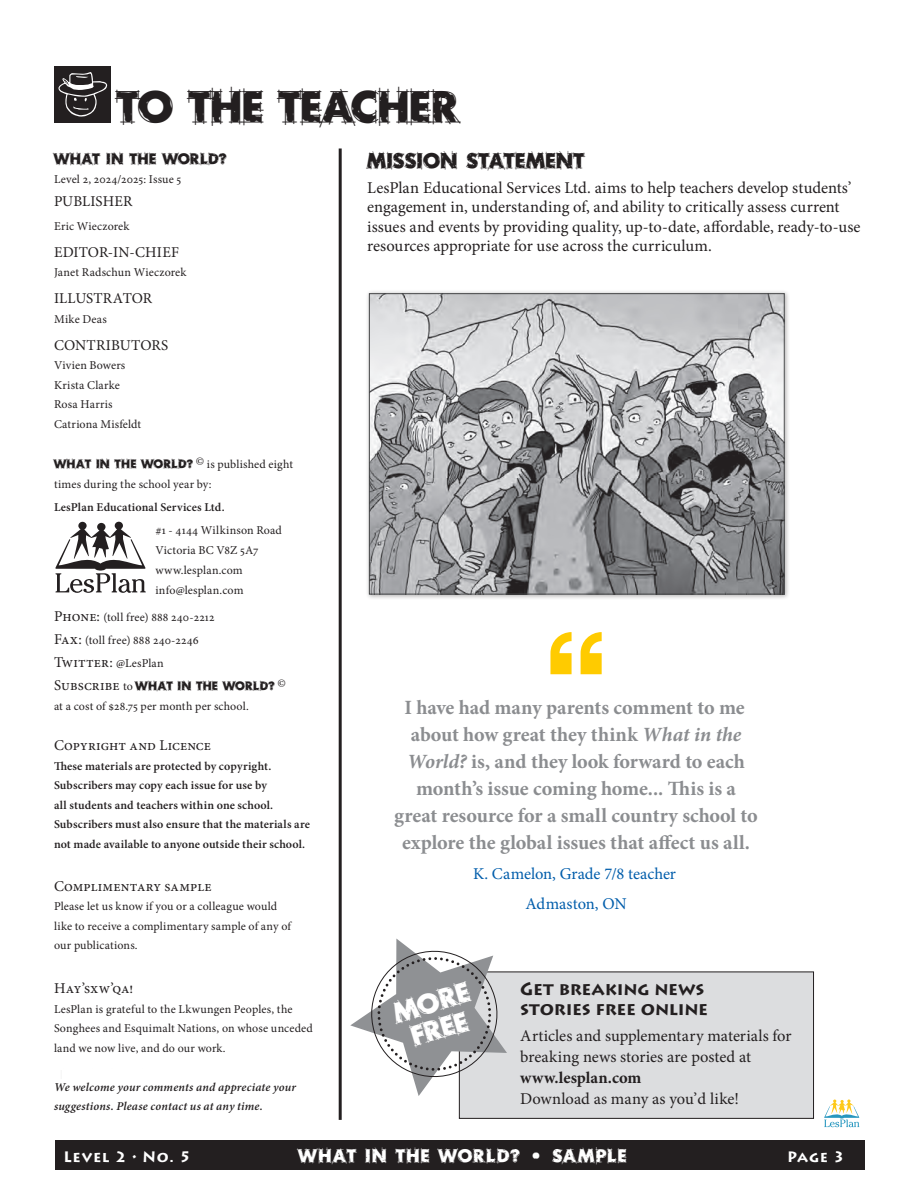
<style>
.page{position:relative;width:918px;height:1188px;background:#fff}
.page>*{position:absolute;margin:0;border:0;box-sizing:border-box;transform-origin:0 0}
.Headline{font:43.5px "Rough Draft";letter-spacing:-.015em;color:#231f20}
.t1{font:27.45px/27.5px "Rough Draft";color:#fff;text-align:center}
.subhead{font:21px "Rough Draft";letter-spacing:.01em;color:#231f20}
.t2{font:700 20.25px/27px "Minion Pro";letter-spacing:-.005em;color:#8b8d90;text-align:center}
.Subheader_article{font:700 18px/19.5px "Lithos Pro";letter-spacing:-.015em;color:#231f20}
.t3{font:18px "Rough Draft";letter-spacing:.06em;color:#fff}
.Text_basic{font:16.5px/21px "Minion Pro";letter-spacing:-.005em;color:#231f20}
.t4{font:16.5px/30px "Minion Pro";letter-spacing:-.005em;color:#015dab;text-align:center}
.subhead-sidebar{font:15px "Minion Pro";letter-spacing:.01em;color:#231f20}
.t5{font:700 15px "Lithos Pro";letter-spacing:.045em;color:#fff}
.subhead-sidebar-2{font:15px "Rough Draft";letter-spacing:.015em;color:#231f20}
.body-side_bar{font:15px "Minion Pro";letter-spacing:.005em;color:#231f20}
.body-side_bar-2{font:12px/19.5px "Minion Pro";letter-spacing:.01em;color:#231f20}
.copyright-sidebar{font:600 12px/19.5px "Minion Pro";letter-spacing:.01em;color:#231f20}
.subhead-sidebar-3{font:12px/19.5px "Minion Pro";letter-spacing:.02em;color:#231f20}
.body-side_bar-3{font:italic 600 12px/19.5px "Minion Pro";letter-spacing:.015em;color:#231f20}
.body-side_bar-4{font:600 12px "Minion Pro";letter-spacing:.015em;color:#231f20}
.s1{font-family:"Rough Draft"}
.s2{font-size:15px}
.s3{font-size:12px}
.s4{font-style:italic}
.s5{font-weight:700}
</style>
<div class="page">
<div style="left:54px;top:66px;width:57px;height:57px;background:#231f20"></div>
<svg style="left:58px;top:72px;width:49px;height:45px"></svg>
<hr style="left:339px;top:148px;width:3px;height:972px;background:#231f20">
<div style="left:459px;top:972px;width:355px;height:146px;background:#dcdddf"></div>
<div style="left:459px;top:972px;width:355px;height:147px;border:1px solid #231f20"></div>
<svg style="left:350px;top:939px;width:157px;height:157px"></svg>
<svg style="left:56px;top:522px;width:90px;height:71px"></svg>
<div style="left:55px;top:1140px;width:810px;height:30px;background:#231f20"></div>
<svg style="left:824px;top:1099px;width:35px;height:28px"></svg>
<div style="left:365px;top:289px;width:425px;height:311px;background:#231f20;opacity:.33"></div>
<img style="left:371px;top:295px;width:412px;height:297px">
<div style="left:369px;top:293px;width:416px;height:301px;border:1px solid #464748"></div>
<svg style="left:550px;top:632px;width:52px;height:42px"></svg>
<p class="Headline" style="left:117px;top:78px;width:343px">TO THE TEACHER</p>
<p class="subhead-sidebar-2" style="left:54px;top:148px;width:174px">WHAT IN THE WORLD?</p>
<p class="body-side_bar-2" style="left:54px;top:169px;width:129px">Level 2, 2024/2025: Issue 5</p>
<p class="body-side_bar" style="left:54px;top:191px;width:80px">PUBLISHER</p>
<p class="body-side_bar-2" style="left:54px;top:216px;width:77px">Eric Wieczorek</p>
<p class="subhead-sidebar" style="left:54px;top:242px;width:126px">EDITOR-IN-CHIEF</p>
<p class="body-side_bar-2" style="left:54px;top:262px;width:134px">Janet Radschun Wieczorek</p>
<p class="subhead-sidebar" style="left:54px;top:288px;width:100px">ILLUSTRATOR</p>
<p class="body-side_bar-2" style="left:54px;top:309px;width:54px">Mike Deas</p>
<p class="subhead-sidebar" style="left:54px;top:335px;width:116px">CONTRIBUTORS</p>
<p class="body-side_bar-2" style="left:54px;top:355px;width:89px">Vivien Bowers<br>Krista Clarke<br>Rosa Harris<br>Catriona Misfeldt</p>
<p class="body-side_bar-2" style="left:54px;top:454px;width:241px"><span class="s1">WHAT IN THE WORLD?</span> © is published eight times during the school year by:</p>
<p class="body-side_bar-4" style="left:54px;top:499px;width:172px">LesPlan Educational Services Ltd.</p>
<p class="body-side_bar-2" style="left:155px;top:521px;width:128px">#1 - 4144 Wilkinson Road<br>Victoria BC V8Z 5A7 www.lesplan.com info@lesplan.com</p>
<p class="subhead-sidebar-3" style="left:54px;top:607px;width:162px"><span class="s2">Phone:</span> (toll free) 888 240-2212</p>
<p class="subhead-sidebar-3" style="left:54px;top:630px;width:146px"><span class="s2">Fax:</span> (toll free) 888 240-2246</p>
<p class="subhead-sidebar" style="left:54px;top:652px;width:111px">Twitter: <span class="s3">@LesPlan</span></p>
<p class="subhead-sidebar-3" style="left:54px;top:677px;width:233px"><span class="s2">Subscribe</span> to <span class="s1">WHAT IN THE WORLD?</span> © at a cost of $28.75 per month per school.</p>
<p class="subhead-sidebar" style="left:54px;top:736px;width:159px">Copyright and Licence</p>
<p class="copyright-sidebar" style="left:54px;top:756px;width:257px">These materials are protected by copyright.<br>Subscribers may copy each issue for use by<br>all students and teachers within one school.<br>Subscribers must also ensure that the materials are not made available to anyone outside their school.</p>
<p class="subhead-sidebar" style="left:54px;top:876px;width:159px">Complimentary sample</p>
<p class="body-side_bar-2" style="left:54px;top:897px;width:239px">Please let us know if you or a colleague would like to receive a complimentary sample of any of our publications.</p>
<p class="subhead-sidebar" style="left:54px;top:979px;width:81px">Hay’sxw’qa!</p>
<p class="body-side_bar-2" style="left:54px;top:999px;width:260px">LesPlan is grateful to the Lkwungen Peoples, the<br>Songhees and Esquimalt Nations, on whose unceded land we now live, and do our work.</p>
<p class="body-side_bar-3" style="left:54px;top:1077px;width:244px">We welcome your comments and appreciate your suggestions. Please contact us at any time.</p>
<p class="subhead" style="left:367px;top:147px;width:218px">MISSION STATEMENT</p>
<p class="Text_basic" style="left:367px;top:178px;width:495px;line-height:19.5px">LesPlan Educational Services Ltd. aims to help teachers develop students’ engagement in, understanding of, and ability to critically assess current issues and events by providing quality, up-to-date, affordable, ready-to-use resources appropriate for use across the curriculum.</p>
<p class="t2" style="left:394px;top:694px;width:365px">I have had many parents comment to me about how great they think <span class="s4">What in the World?</span> is, and they look forward to each month’s issue coming home... This is a great resource for a small country school to explore the global issues that affect us all.</p>
<p class="t4" style="left:473px;top:859px;width:204px">K. Camelon, Grade 7/8 teacher<br>Admaston, ON</p>
<h2 class="t1" style="left:390px;top:1000px;width:80px;rotate:-17deg">MORE<br>FREE</h2>
<p class="Subheader_article" style="left:520px;top:979px;width:189px">Get breaking news stories free online</p>
<p class="Text_basic" style="left:520px;top:1025px;width:273px">Articles and supplementary materials for breaking news stories are posted at <span class="s5">www.lesplan.com<br></span>Download as many as you’d like!</p>
<p class="t5" style="left:64px;top:1148px;width:129px">Level 2 • No. 5</p>
<h3 class="t3" style="left:298px;top:1144px;width:329px">WHAT IN THE WORLD? • SAMPLE</h3>
<p class="t5" style="left:787px;top:1148px;width:59px">Page 3</p>
</div>
